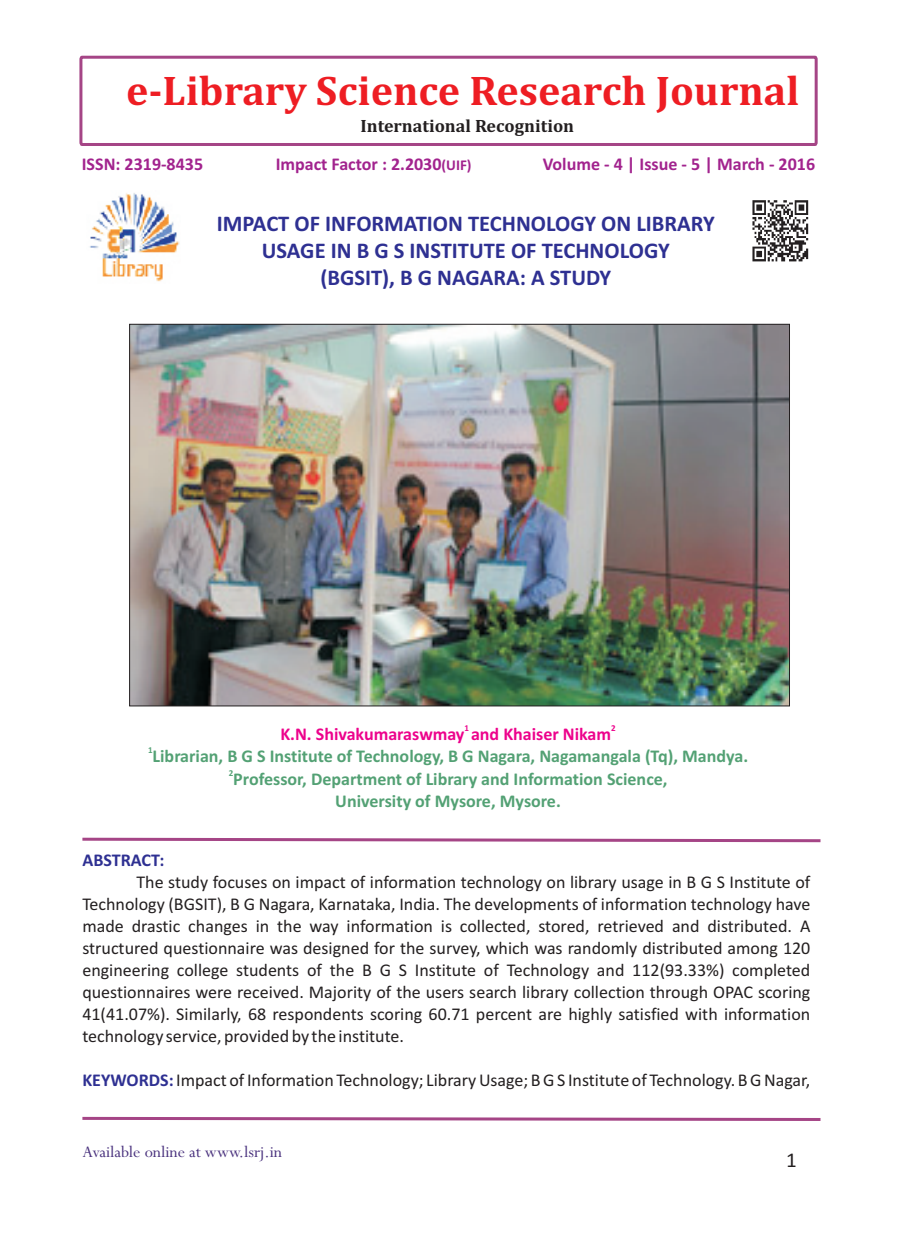
<style>
.page{position:relative;width:898px;height:1242px;background:#fff}
.page>*{position:absolute;margin:0;border:0;box-sizing:border-box;transform-origin:0 0}
.t1{font:700 42px "Cambria";color:#ee1d23}
.t2{font:700 22.5px/27.5px "Calibri";color:#2e3092;text-align:center}
.t3{font:21px "Calibri";color:#231f20}
.t4{font:18px/21.9px "Calibri";color:#231f20;text-align:justify}
.t5{font:700 18px/21.9px "Calibri";color:#53a174;text-align:center}
.t6{font:700 18px "Calibri";color:#a2238e}
.t7{font:700 18px "Calibri";color:#ed028c}
.t8{font:18px "Perpetua";color:#49317d}
.t9{font:700 18px "Cambria";color:#231f20}
.t10{font:700 18px "Calibri";color:#2e3092}
.t11{font:700 9px "Calibri";color:#ed028c}
.t12{font:700 9px "Calibri";color:#53a174}
.s1{font-size:15px}
.s2{font-weight:700;color:#2e3092}
</style>
<div class="page">
<img style="left:752px;top:200px;width:57px;height:62px">
<svg style="left:82px;top:1116px;width:739px;height:5px"></svg>
<svg style="left:79px;top:55px;width:739px;height:91px"></svg>
<svg style="left:82px;top:837px;width:739px;height:6px"></svg>
<img style="left:131px;top:326px;width:656px;height:378px">
<img style="left:89px;top:193px;width:91px;height:89px">
<h1 class="t1" style="left:126px;top:72px;width:674px">e-Library Science Research Journal</h1>
<p class="t9" style="left:360px;top:118px;width:215px">International Recognition</p>
<p class="t6" style="left:82px;top:156px;width:123px">ISSN: 2319-8435</p>
<p class="t6" style="left:275px;top:156px;width:197px">Impact Factor : 2.2030<span class="s1">(UIF)</span></p>
<p class="t6" style="left:542px;top:156px;width:274px">Volume - 4 | Issue - 5 | March - 2016</p>
<p class="t2" style="left:217px;top:211px;width:499px">IMPACT OF INFORMATION TECHNOLOGY ON LIBRARY<br>USAGE IN B G S INSTITUTE OF TECHNOLOGY<br>(BGSIT), B G NAGARA: A STUDY</p>
<p class="t11" style="left:464px;top:724px;width:6px">1</p>
<p class="t11" style="left:611px;top:724px;width:6px">2</p>
<p class="t7" style="left:280px;top:726px;width:332px">K.N. Shivakumaraswmay and Khaiser Nikam</p>
<p class="t12" style="left:148px;top:746px;width:6px">1</p>
<p class="t5" style="left:152px;top:746px;width:597px">Librarian, B G S Institute of Technology, B G Nagara, Nagamangala (Tq), Mandya.</p>
<p class="t12" style="left:228px;top:769px;width:6px">2</p>
<p class="t5" style="left:233px;top:769px;width:435px">Professor, Department of Library and Information Science,<br>University of Mysore, Mysore.</p>
<p class="t10" style="left:82px;top:852px;width:83px">ABSTRACT:</p>
<p class="t4" style="left:82px;top:872px;width:729px;text-indent:54px">The study focuses on impact of information technology on library usage in B G S Institute of Technology (BGSIT), B G Nagara, Karnataka, India. The developments of information technology have made drastic changes in the way information is collected, stored, retrieved and distributed. A structured questionnaire was designed for the survey, which was randomly distributed among 120 engineering college students of the B G S Institute of Technology and 112(93.33%) completed questionnaires were received. Majority of the users search library collection through OPAC scoring 41(41.07%). Similarly, 68 respondents scoring 60.71 percent are highly satisfied with information technology service, provided by the institute.</p>
<p class="t4" style="left:82px;top:1070px;width:729px"><span class="s2">KEYWORDS:</span>Impact of Information Technology; Library Usage; B G S Institute of Technology. B G Nagar,</p>
<p class="t8" style="left:82px;top:1145px;width:201px">Available online at www.lsrj.in</p>
<p class="t3" style="left:785px;top:1150px;width:12px">1</p>
</div>
